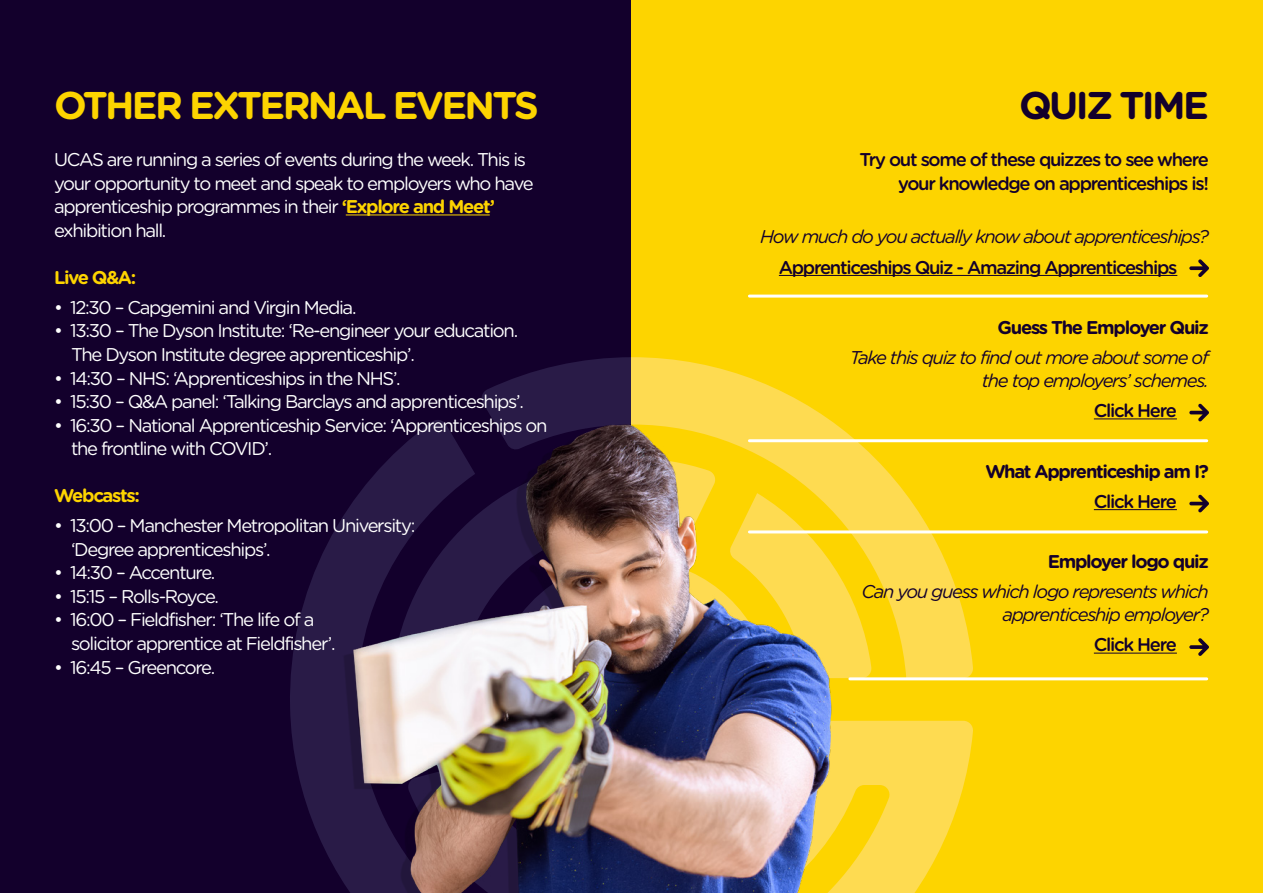
<style>
.page{position:relative;width:1263px;height:893px;background:#fff}
.page>*{position:absolute;margin:0;border:0;box-sizing:border-box;transform-origin:0 0}
.t1{font:700 38.7px "Gotham Rounded";letter-spacing:-.07em;color:#fdd400}
.t2{font:700 38.7px "Gotham Rounded";letter-spacing:-.07em;color:#13002c}
.t3{font:18.45px/23.5px "Gotham Rounded";letter-spacing:-.07em;color:#fff}
.t4{font:italic 18.45px/22.5px "Gotham Rounded";letter-spacing:-.07em;color:#13002c;text-align:right}
.t5{font:500 18.45px/23.5px "Gotham Rounded";letter-spacing:-.07em;color:#13002c;text-align:right}
.t6{font:700 18.45px "Gotham Rounded";letter-spacing:-.07em;color:#13002c}
.t7{font:700 18.45px "Gotham Rounded";letter-spacing:-.07em;color:#fdd400}
.s1{font-weight:700;color:#fdd400}
</style>
<div class="page">
<div style="left:0;top:0;width:631px;height:893px;background:#13002c"></div>
<svg style="left:482px;top:357px;width:149px;height:49px;fill:#291b47"></svg>
<div style="left:631px;top:0;width:632px;height:893px;background:#fdd400"></div>
<svg style="left:909px;top:680px;width:64px;height:213px;fill:#fedb51"></svg>
<svg style="left:631px;top:357px;width:342px;height:320px"></svg>
<hr style="left:346px;top:214px;width:144px;height:1px;background:#fdd400">
<hr style="left:779px;top:275px;width:398px;height:1px;background:#13002c">
<hr style="left:1094px;top:418px;width:83px;height:1px;background:#13002c">
<hr style="left:1094px;top:509px;width:83px;height:1px;background:#13002c">
<hr style="left:1094px;top:653px;width:83px;height:1px;background:#13002c">
<img style="left:290px;top:406px;width:619px;height:487px">
<svg style="left:1189px;top:638px;width:20px;height:18px"></svg>
<svg style="left:1189px;top:495px;width:20px;height:18px"></svg>
<svg style="left:1189px;top:404px;width:20px;height:18px"></svg>
<svg style="left:1189px;top:259px;width:20px;height:18px"></svg>
<hr style="left:749px;top:295px;width:458px;height:3px;background:#fff">
<hr style="left:749px;top:439px;width:458px;height:3px;background:#fff">
<hr style="left:749px;top:530px;width:458px;height:3px;background:#fff">
<hr style="left:850px;top:677px;width:357px;height:3px;background:#fff">
<h1 class="t1" style="left:54px;top:77px;width:486px">OTHER EXTERNAL EVENTS</h1>
<p class="t3" style="left:54px;top:147px;width:481px">UCAS are running a series of events during the week. This is your opportunity to meet and speak to employers who have apprenticeship programmes in their <span class="s1">‘Explore and Meet’ </span>exhibition hall.</p>
<p class="t7" style="left:54px;top:264px;width:84px">Live Q&amp;A:</p>
<p class="t3" style="left:54px;top:295px;width:304px">• 12:30 – Capgemini and Virgin Media.</p>
<p class="t3" style="left:71px;top:318px;width:449px;text-indent:-17px">• 13:30 – The Dyson Institute: ‘Re-engineer your education.<br>The Dyson Institute degree apprenticeship’.</p>
<p class="t3" style="left:54px;top:365px;width:348px">• 14:30 – NHS: ‘Apprenticeships in the NHS’.</p>
<p class="t3" style="left:54px;top:389px;width:471px">• 15:30 – Q&amp;A panel: ‘Talking Barclays and apprenticeships’.</p>
<p class="t3" style="left:71px;top:412px;width:478px;text-indent:-17px">• 16:30 – National Apprenticeship Service: ‘Apprenticeships on the frontline with COVID’.</p>
<p class="t7" style="left:54px;top:482px;width:87px">Webcasts:</p>
<p class="t3" style="left:71px;top:513px;width:346px;text-indent:-17px">• 13:00 – Manchester Metropolitan University: ‘Degree apprenticeships’.</p>
<p class="t3" style="left:54px;top:560px;width:163px">• 14:30 – Accenture.</p>
<p class="t3" style="left:54px;top:584px;width:166px">• 15:15 – Rolls-Royce.</p>
<p class="t3" style="left:71px;top:607px;width:266px;text-indent:-17px">• 16:00 – Fieldfisher: ‘The life of a solicitor apprentice at Fieldfisher’.</p>
<p class="t3" style="left:54px;top:654px;width:163px">• 16:45 – Greencore.</p>
<h1 class="t2" style="left:1019px;top:77px;width:191px">QUIZ TIME</h1>
<p class="t5" style="left:859px;top:147px;width:351px">Try out some of these quizzes to see where your knowledge on apprenticeships is!</p>
<p class="t4" style="left:760px;top:225px;width:450px">How much do you actually know about apprenticeships?</p>
<p class="t5" style="left:779px;top:254px;width:400px">Apprenticeships Quiz - Amazing Apprenticeships</p>
<p class="t6" style="left:997px;top:314px;width:213px">Guess The Employer Quiz</p>
<p class="t4" style="left:850px;top:346px;width:361px">Take this quiz to find out more about some of the top employers’ schemes.</p>
<p class="t5" style="left:1094px;top:398px;width:85px">Click Here</p>
<p class="t6" style="left:985px;top:457px;width:225px">What Apprenticeship am I?</p>
<p class="t5" style="left:1094px;top:489px;width:85px">Click Here</p>
<p class="t6" style="left:1048px;top:548px;width:163px">Employer logo quiz</p>
<p class="t4" style="left:861px;top:580px;width:349px">Can you guess which logo represents which apprenticeship employer?</p>
<p class="t5" style="left:1094px;top:632px;width:85px">Click Here</p>
</div>
